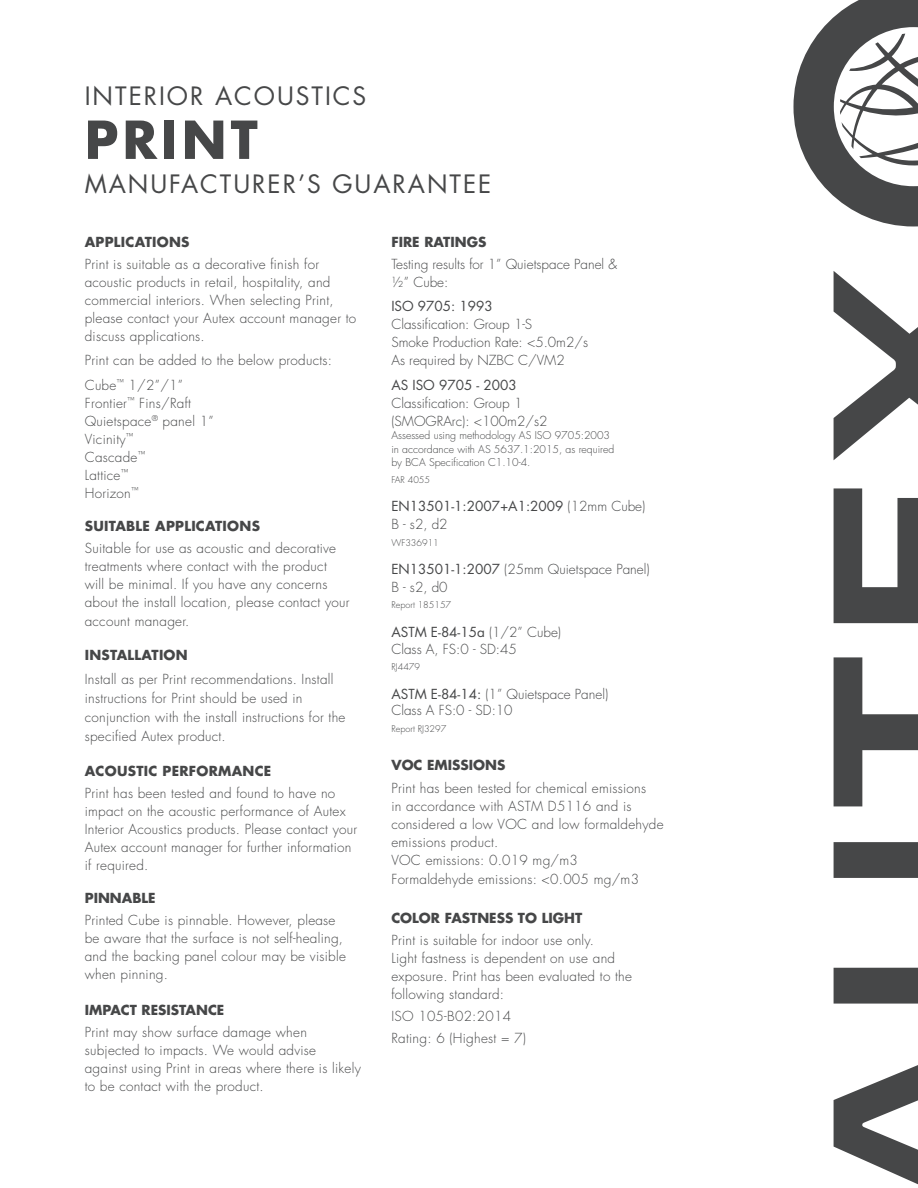
<style>
.page{position:relative;width:918px;height:1188px;background:#fff}
.page>*{position:absolute;margin:0;border:0;box-sizing:border-box;transform-origin:0 0}
.t1{font:700 50.85px "Futura Std";letter-spacing:.08em;color:#464748}
.t2{font:24.6px "Futura Std";letter-spacing:.08em;color:#464748}
.Headers{font:300 13.5px/18px "Futura Std";letter-spacing:.02em;color:#464748}
.Copy{font:300 13.5px/18px "Futura Std";letter-spacing:.02em;color:#464748}
.Copy-2{font:300 13.5px/18px "Futura Std";color:#464748}
.Copy-3{font:13.5px "Futura Std";color:#464748}
.Copy-4{font:700 13.5px "Futura Std";color:#464748}
.Headers-2{font:700 13.5px "Futura Std";letter-spacing:.02em;color:#464748}
.Copy-5{font:300 10.5px/13.5px "Futura Std";color:#464748}
.Copy-6{font:300 9px "Futura Std";color:#464748}
.s1{font-weight:300}
.s2{font-weight:400}
</style>
<div class="page">
<svg style="left:793px;top:0;width:125px;height:226px"></svg>
<svg style="left:834px;top:842px;width:84px;height:162px"></svg>
<svg style="left:834px;top:657px;width:84px;height:149px"></svg>
<svg style="left:834px;top:271px;width:84px;height:189px"></svg>
<svg style="left:834px;top:488px;width:84px;height:135px"></svg>
<svg style="left:834px;top:1065px;width:84px;height:120px"></svg>
<p class="t2" style="left:85px;top:81px;width:283px">INTERIOR ACOUSTICS</p>
<p class="t1" style="left:85px;top:106px;width:175px">PRINT</p>
<p class="t2" style="left:85px;top:168px;width:408px">MANUFACTURER’S GUARANTEE</p>
<p class="Headers-2" style="left:85px;top:233px;width:106px">APPLICATIONS</p>
<p class="Headers" style="left:85px;top:255px;width:273px">Print is suitable as a decorative finish for acoustic products in retail, hospitality, and commercial interiors. When selecting Print, please contact your Autex account manager to discuss applications.</p>
<p class="Headers" style="left:85px;top:352px;width:249px">Print can be added to the below products:</p>
<p class="Headers" style="left:85px;top:376px;width:130px">Cube<sup>™</sup> 1/2”/1”<br>Frontier<sup>™</sup> Fins/Raft<br>Quietspace<sup>®</sup> panel 1”<br>Vicinity<sup>™<br></sup>Cascade<sup>™<br></sup>Lattice<sup>™<br></sup>Horizon<sup>™</sup></p>
<p class="Headers-2" style="left:85px;top:517px;width:177px">SUITABLE APPLICATIONS</p>
<p class="Headers" style="left:85px;top:539px;width:266px">Suitable for use as acoustic and decorative treatments where contact with the product will be minimal. If you have any concerns about the install location, please contact your account manager.</p>
<p class="Headers-2" style="left:85px;top:646px;width:105px">INSTALLATION</p>
<p class="Headers" style="left:85px;top:670px;width:262px;line-height:19.2px">Install as per Print recommendations. Install instructions for Print should be used in conjunction with the install instructions for the specified Autex product.</p>
<p class="Headers-2" style="left:85px;top:761px;width:188px">ACOUSTIC PERFORMANCE</p>
<p class="Headers" style="left:85px;top:784px;width:274px">Print has been tested and found to have no impact on the acoustic performance of Autex Interior Acoustics products. Please contact your Autex account manager for further information if required.</p>
<p class="Copy-4" style="left:85px;top:889px;width:72px">PINNABLE</p>
<p class="Copy" style="left:85px;top:912px;width:263px">Printed Cube is pinnable. However, please be aware that the surface is not self-healing, and the backing panel colour may be visible when pinning.</p>
<p class="Copy-4" style="left:85px;top:1001px;width:141px">IMPACT RESISTANCE</p>
<p class="Copy" style="left:85px;top:1023px;width:278px">Print may show surface damage when subjected to impacts. We would advise against using Print in areas where there is likely to be contact with the product.</p>
<p class="Copy-4" style="left:391px;top:233px;width:96px">FIRE RATINGS</p>
<p class="Copy-2" style="left:391px;top:255px;width:227px">Testing results for 1” Quietspace Panel &amp; ½” Cube:</p>
<p class="Copy-3" style="left:391px;top:298px;width:103px">ISO 9705: 1993</p>
<p class="Copy-2" style="left:391px;top:316px;width:142px">Classification: Group 1-S</p>
<p class="Copy-2" style="left:391px;top:334px;width:198px">Smoke Production Rate: &lt;5.0m2/s</p>
<p class="Copy-2" style="left:391px;top:352px;width:175px">As required by NZBC C/VM2</p>
<p class="Copy-3" style="left:391px;top:376px;width:127px">AS ISO 9705 - 2003</p>
<p class="Copy-2" style="left:391px;top:394px;width:133px">Classification: Group 1</p>
<p class="Copy-2" style="left:391px;top:412px;width:158px">(SMOGRArc): &lt;100m2/s2</p>
<p class="Copy-5" style="left:391px;top:429px;width:220px">Assessed using methodology AS ISO 9705:2003</p>
<p class="Copy-5" style="left:391px;top:442px;width:224px">in accordance with AS 5637.1:2015, as required by BCA Specification C1.10-4.</p>
<p class="Copy-6" style="left:391px;top:474px;width:40px">FAR 4055</p>
<p class="Copy-3" style="left:391px;top:498px;width:256px">EN13501-1:2007+A1:2009 <span class="s1">(12mm Cube)</span></p>
<p class="Copy" style="left:391px;top:516px;width:58px">B - s2, d2</p>
<p class="Copy-6" style="left:391px;top:537px;width:49px">WF336911</p>
<p class="Copy-2" style="left:391px;top:561px;width:260px"><span class="s2">EN13501-1:2007</span> (25mm Quietspace Panel)</p>
<p class="Copy" style="left:391px;top:578px;width:58px">B - s2, d0</p>
<p class="Copy-6" style="left:391px;top:600px;width:61px">Report 185157</p>
<p class="Copy-3" style="left:391px;top:623px;width:171px">ASTM E-84-15a <span class="s1">(1/2” Cube)</span></p>
<p class="Copy-2" style="left:391px;top:640px;width:127px">Class A, FS:0 - SD:45</p>
<p class="Copy-6" style="left:391px;top:661px;width:30px">RJ4479</p>
<p class="Copy-2" style="left:391px;top:685px;width:218px"><span class="s2">ASTM E-84-14:</span> (1” Quietspace Panel)</p>
<p class="Copy-2" style="left:391px;top:702px;width:123px">Class A FS:0 - SD:10</p>
<p class="Copy-6" style="left:391px;top:723px;width:56px">Report RJ3297</p>
<p class="Copy-4" style="left:391px;top:756px;width:116px">VOC EMISSIONS</p>
<p class="Copy" style="left:391px;top:779px;width:274px">Print has been tested for chemical emissions<br>in accordance with ASTM D5116 and is considered a low VOC and low formaldehyde emissions product.</p>
<p class="Copy" style="left:391px;top:851px;width:188px">VOC emissions: 0.019 mg/m3</p>
<p class="Copy" style="left:391px;top:870px;width:249px">Formaldehyde emissions: &lt;0.005 mg/m3</p>
<p class="Copy-4" style="left:391px;top:909px;width:192px">COLOR FASTNESS TO LIGHT</p>
<p class="Copy" style="left:391px;top:931px;width:242px">Print is suitable for indoor use only.<br>Light fastness is dependent on use and exposure. Print has been evaluated to the following standard:</p>
<p class="Copy" style="left:391px;top:1008px;width:121px">ISO 105-B02:2014</p>
<p class="Copy" style="left:391px;top:1030px;width:136px">Rating: 6 (Highest = 7)</p>
</div>
